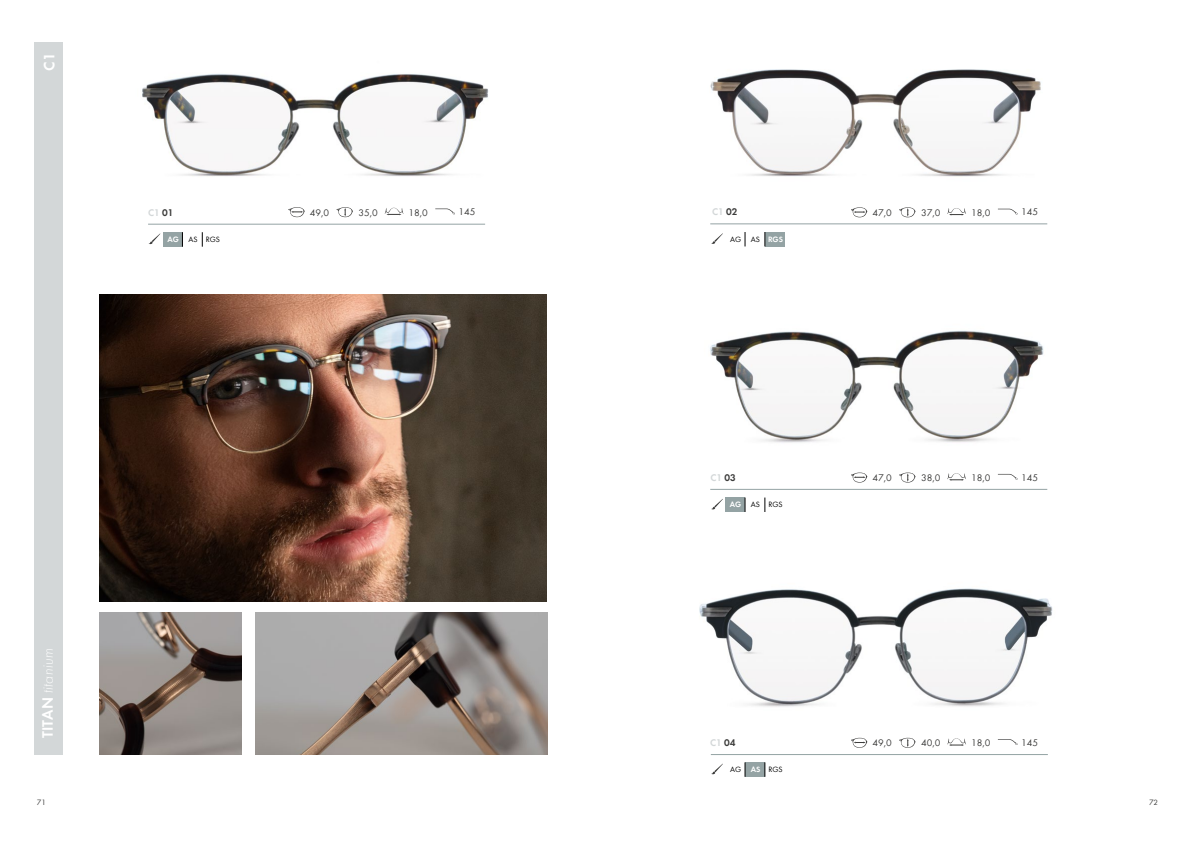
<style>
.page{position:relative;width:1191px;height:842px;background:#fff}
.page>*{position:absolute;margin:0;border:0;box-sizing:border-box;transform-origin:0 0}
.t1{font:italic 300 15.5px "Futura T";letter-spacing:.02em;color:#fff}
.t2{font:600 15.5px "Futura T";color:#fff}
.t3{font:10px "Futura T";color:#3b3b3a}
.t4{font:600 10px "Futura T";color:#d3d7d8}
.t5{font:8px "Futura T";color:#000}
.t6{font:8px "Futura T";color:#3b3b3a}
.s1{font-weight:600;font-style:normal}
.s2{color:#3b3b3a}
.s3{font-weight:600;color:#fff}
</style>
<div class="page">
<div style="left:163px;top:232px;width:19px;height:15px;background:#94a3a4"></div>
<svg style="left:182px;top:232px;width:1px;height:15px"></svg>
<svg style="left:202px;top:232px;width:1px;height:15px"></svg>
<svg style="left:149px;top:234px;width:11px;height:10px"></svg>
<div style="left:765px;top:232px;width:19px;height:14px;background:#94a3a4"></div>
<svg style="left:745px;top:232px;width:1px;height:14px"></svg>
<svg style="left:764px;top:232px;width:1px;height:14px"></svg>
<div style="left:725px;top:497px;width:20px;height:15px;background:#94a3a4"></div>
<svg style="left:745px;top:497px;width:1px;height:15px"></svg>
<svg style="left:764px;top:497px;width:1px;height:15px"></svg>
<div style="left:745px;top:762px;width:20px;height:15px;background:#94a3a4"></div>
<svg style="left:745px;top:762px;width:1px;height:15px"></svg>
<svg style="left:764px;top:762px;width:1px;height:15px"></svg>
<svg style="left:711px;top:233px;width:12px;height:11px"></svg>
<svg style="left:711px;top:499px;width:12px;height:10px"></svg>
<svg style="left:711px;top:764px;width:12px;height:10px"></svg>
<img style="left:710px;top:69px;width:331px;height:108px">
<img style="left:699px;top:588px;width:354px;height:119px">
<svg style="left:851px;top:207px;width:16px;height:10px"></svg>
<svg style="left:899px;top:207px;width:16px;height:10px"></svg>
<svg style="left:947px;top:208px;width:19px;height:7px"></svg>
<svg style="left:998px;top:209px;width:20px;height:6px"></svg>
<svg style="left:851px;top:738px;width:16px;height:10px"></svg>
<svg style="left:899px;top:738px;width:16px;height:10px"></svg>
<svg style="left:947px;top:738px;width:19px;height:8px"></svg>
<svg style="left:998px;top:739px;width:20px;height:6px"></svg>
<img style="left:100px;top:295px;width:446px;height:306px">
<img style="left:255px;top:612px;width:292px;height:142px">
<img style="left:100px;top:612px;width:141px;height:142px">
<img style="left:142px;top:74px;width:347px;height:103px">
<svg style="left:288px;top:207px;width:17px;height:10px"></svg>
<svg style="left:336px;top:207px;width:17px;height:10px"></svg>
<svg style="left:384px;top:207px;width:20px;height:8px"></svg>
<svg style="left:435px;top:209px;width:20px;height:6px"></svg>
<img style="left:710px;top:330px;width:334px;height:113px">
<svg style="left:851px;top:473px;width:16px;height:10px"></svg>
<svg style="left:899px;top:473px;width:16px;height:10px"></svg>
<svg style="left:947px;top:473px;width:19px;height:8px"></svg>
<svg style="left:998px;top:474px;width:20px;height:6px"></svg>
<div style="left:34px;top:43px;width:28px;height:712px;background:#d3d7d8"></div>
<hr style="left:148px;top:224px;width:337px;height:1px;background:#94a3a4">
<hr style="left:710px;top:223px;width:337px;height:1px;background:#94a3a4">
<hr style="left:710px;top:489px;width:337px;height:1px;background:#94a3a4">
<hr style="left:711px;top:754px;width:336px;height:1px;background:#94a3a4">
<h1 class="t2" style="left:40px;top:71px;width:20px;rotate:-90deg">C1</h1>
<h1 class="t1" style="left:39px;top:738px;width:91px;rotate:-90deg"><span class="s1">TITAN</span> titanium</h1>
<h1 class="t1" style="left:37px;top:745px;width:91px;rotate:-90deg"><span class="s1">TITAN</span> ti anium</h1>
<p class="t4" style="left:148px;top:206px;width:27px">C1 <span class="s2">01</span></p>
<p class="t3" style="left:310px;top:206px;width:21px">49,0</p>
<p class="t3" style="left:358px;top:206px;width:21px">35,0</p>
<p class="t3" style="left:408px;top:206px;width:21px">18,0</p>
<p class="t3" style="left:458px;top:206px;width:19px">145</p>
<p class="t4" style="left:712px;top:206px;width:27px">C1 <span class="s2">02</span></p>
<p class="t3" style="left:872px;top:207px;width:21px">47,0</p>
<p class="t3" style="left:921px;top:207px;width:21px">37,0</p>
<p class="t3" style="left:971px;top:207px;width:21px">18,0</p>
<p class="t3" style="left:1021px;top:206px;width:19px">145</p>
<p class="t5" style="left:167px;top:235px;width:54px"><span class="s3">AG</span> AS RGS</p>
<p class="t5" style="left:730px;top:235px;width:54px">AG AS <span class="s3">RGS</span></p>
<p class="t4" style="left:710px;top:471px;width:27px">C1 <span class="s2">03</span></p>
<p class="t3" style="left:872px;top:472px;width:21px">47,0</p>
<p class="t3" style="left:921px;top:472px;width:21px">38,0</p>
<p class="t3" style="left:971px;top:472px;width:21px">18,0</p>
<p class="t3" style="left:1021px;top:472px;width:19px">145</p>
<p class="t5" style="left:730px;top:500px;width:54px"><span class="s3">AG</span> AS RGS</p>
<p class="t4" style="left:710px;top:737px;width:27px">C1 <span class="s2">04</span></p>
<p class="t3" style="left:872px;top:737px;width:21px">49,0</p>
<p class="t3" style="left:921px;top:737px;width:21px">40,0</p>
<p class="t3" style="left:971px;top:737px;width:21px">18,0</p>
<p class="t3" style="left:1021px;top:737px;width:19px">145</p>
<p class="t5" style="left:730px;top:765px;width:54px">AG <span class="s3">AS</span> RGS</p>
<p class="t6" style="left:37px;top:798px;width:11px">71</p>
<p class="t6" style="left:1149px;top:798px;width:11px">72</p>
</div>
